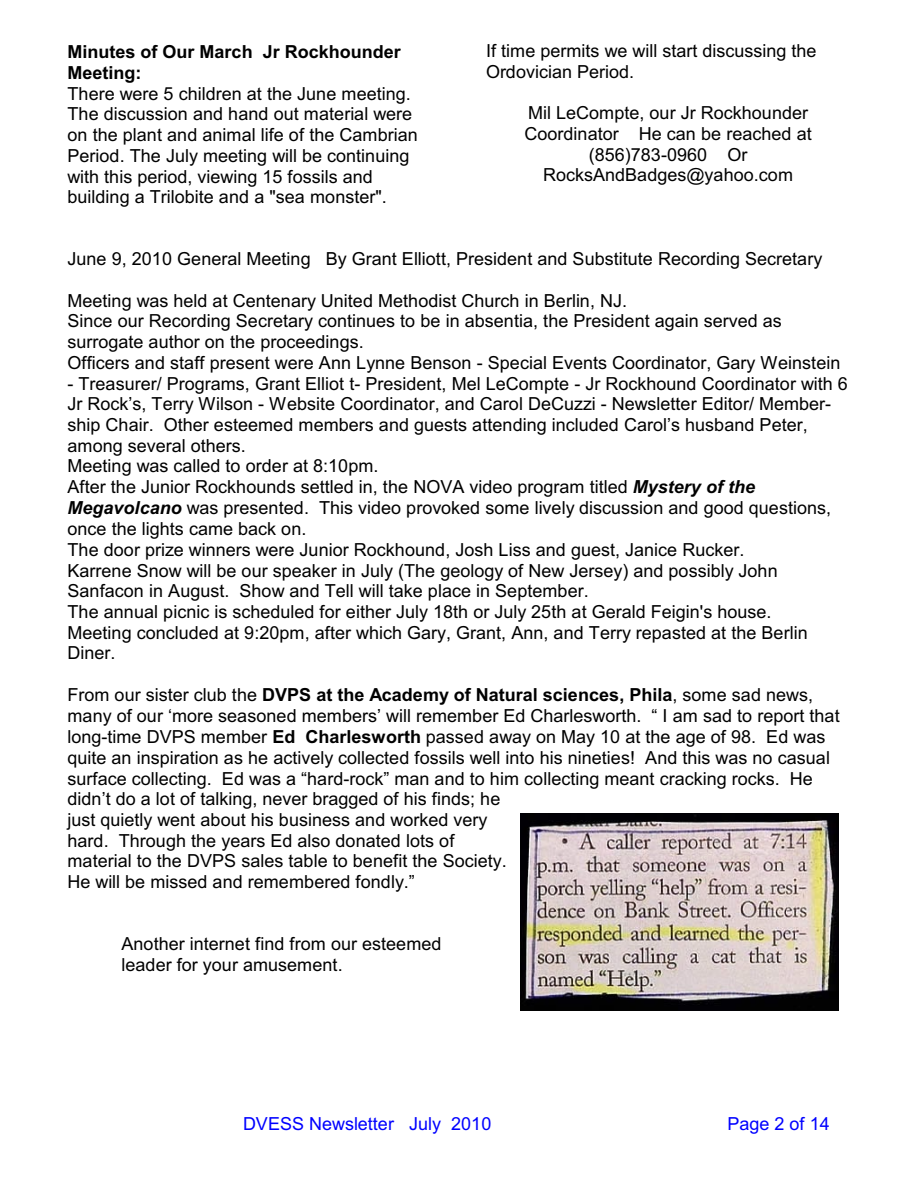
<style>
.page{position:relative;width:918px;height:1188px;background:#fff}
.page>*{position:absolute;margin:0;border:0;box-sizing:border-box;transform-origin:0 0}
.t1{font:18px/20.7px "Arial";color:#000}
.t2{font:700 18px/21.3px "Arial";color:#000}
.t3{font:18px "Arial";color:#00f}
.s1{font-weight:700;font-style:italic}
.s2{font-weight:700}
</style>
<div class="page">
<img style="left:520px;top:814px;width:319px;height:196px">
<p class="t2" style="left:68px;top:42px;width:335px">Minutes of Our March Jr Rockhounder<br>Meeting:</p>
<p class="t1" style="left:68px;top:85px;width:352px">There were 5 children at the June meeting.<br>The discussion and hand out material were on the plant and animal life of the Cambrian Period. The July meeting will be continuing with this period, viewing 15 fossils and building a Trilobite and a "sea monster".</p>
<p class="t1" style="left:486px;top:42px;width:332px">If time permits we will start discussing the<br>Ordovician Period.</p>
<p class="t1" style="left:525px;top:104px;width:289px;text-align:center">Mil LeCompte, our Jr Rockhounder<br>Coordinator He can be reached at (856)783-0960 Or<br>RocksAndBadges@yahoo.com</p>
<p class="t1" style="left:68px;top:250px;width:756px">June 9, 2010 General Meeting By Grant Elliott, President and Substitute Recording Secretary</p>
<p class="t1" style="left:68px;top:292px;width:775px">Meeting was held at Centenary United Methodist Church in Berlin, NJ.<br>Since our Recording Secretary continues to be in absentia, the President again served as surrogate author on the proceedings.<br>Officers and staff present were Ann Lynne Benson - Special Events Coordinator, Gary Weinstein</p>
<p class="t1" style="left:68px;top:375px;width:782px">- Treasurer/ Programs, Grant Elliot t- President, Mel LeCompte - Jr Rockhound Coordinator with 6<br>Jr Rock’s, Terry Wilson - Website Coordinator, and Carol DeCuzzi - Newsletter Editor/ Member&shy;ship Chair. Other esteemed members and guests attending included Carol’s husband Peter, among several others.<br>Meeting was called to order at 8:10pm.<br>After the Junior Rockhounds settled in, the NOVA video program titled <span class="s1">Mystery of the Megavolcano</span> was presented. This video provoked some lively discussion and good questions, once the lights came back on.<br>The door prize winners were Junior Rockhound, Josh Liss and guest, Janice Rucker.<br>Karrene Snow will be our speaker in July (The geology of New Jersey) and possibly John Sanfacon in August. Show and Tell will take place in September.<br>The annual picnic is scheduled for either July 18th or July 25th at Gerald Feigin's house.<br>Meeting concluded at 9:20pm, after which Gary, Grant, Ann, and Terry repasted at the Berlin Diner.</p>
<p class="t1" style="left:68px;top:686px;width:774px">From our sister club the <span class="s2">DVPS at the Academy of Natural sciences, Phila</span>, some sad news, many of our ‘more seasoned members’ will remember Ed Charlesworth. “ I am sad to report that long-time DVPS member <span class="s2">Ed Charlesworth</span> passed away on May 10 at the age of 98. Ed was quite an inspiration as he actively collected fossils well into his nineties! And this was no casual surface collecting. Ed was a “hard-rock” man and to him collecting meant cracking rocks. He didn’t do a lot of talking, never bragged of his finds; he<br>just quietly went about his business and worked very<br>hard. Through the years Ed also donated lots of<br>material to the DVPS sales table to benefit the Society.<br>He will be missed and remembered fondly.”</p>
<p class="t1" style="left:122px;top:935px;width:322px">Another internet find from our esteemed leader for your amusement.</p>
<p class="t3" style="left:243px;top:1117px;width:250px">DVESS Newsletter July 2010</p>
<p class="t3" style="left:727px;top:1117px;width:104px">Page 2 of 14</p>
</div>
